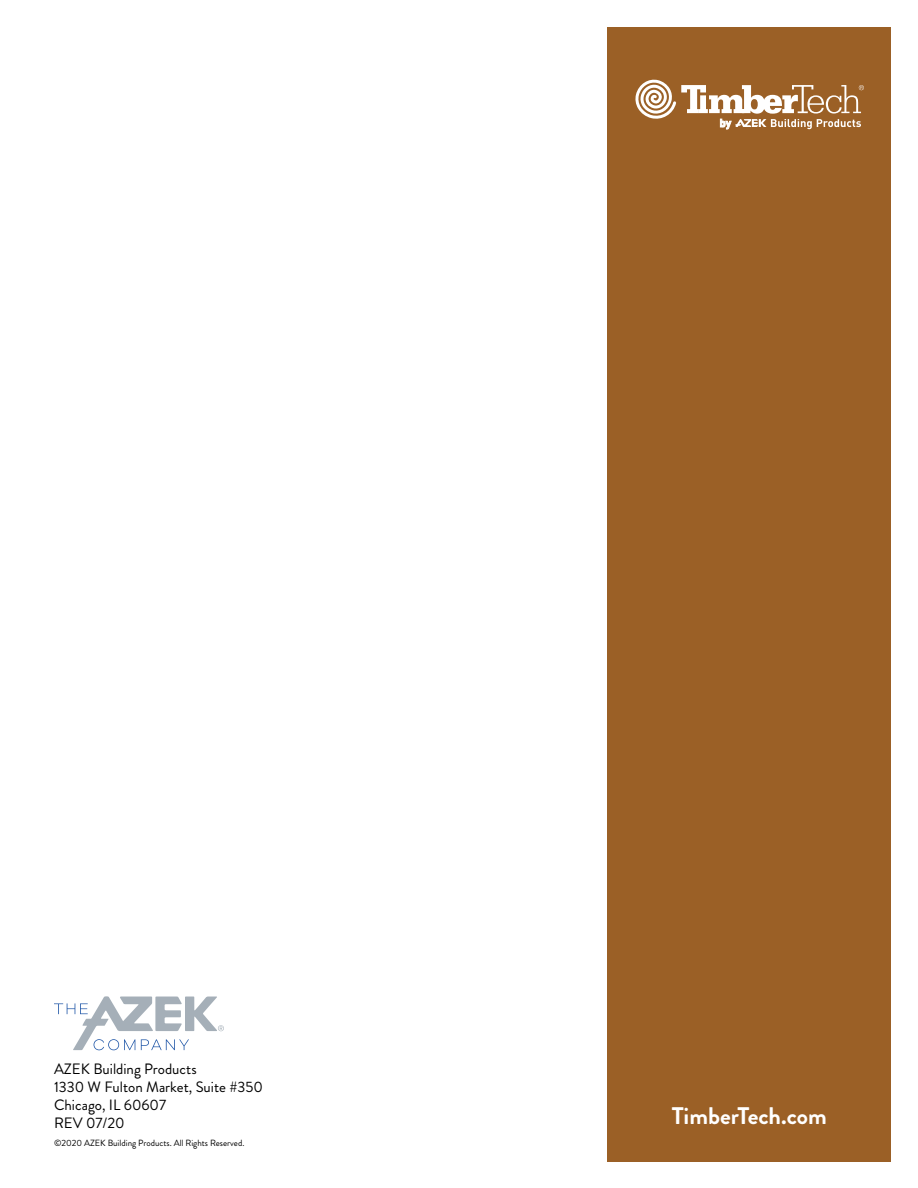
<style>
.page{position:relative;width:918px;height:1188px;background:#fff}
.page>*{position:absolute;margin:0;border:0;box-sizing:border-box;transform-origin:0 0}
.t1{font:700 24px "Brandon Grotesque";color:#fff}
.t2{font:15px/18px "Brandon Grotesque";color:#000}
.t3{font:9px "Brandon Grotesque";color:#000}
</style>
<div class="page">
<div style="left:608px;top:27px;width:283px;height:1135px;background:#9b6026"></div>
<svg style="left:635px;top:79px;width:229px;height:50px"></svg>
<svg style="left:54px;top:996px;width:170px;height:54px"></svg>
<p class="t2" style="left:54px;top:1061px;width:210px">AZEK Building Products<br>1330 W Fulton Market, Suite #350<br>Chicago, IL 60607<br>REV 07/20</p>
<p class="t3" style="left:54px;top:1137px;width:192px">©2020 AZEK Building Products. All Rights Reserved.</p>
<h1 class="t1" style="left:672px;top:1099px;width:157px">TimberTech.com</h1>
</div>
